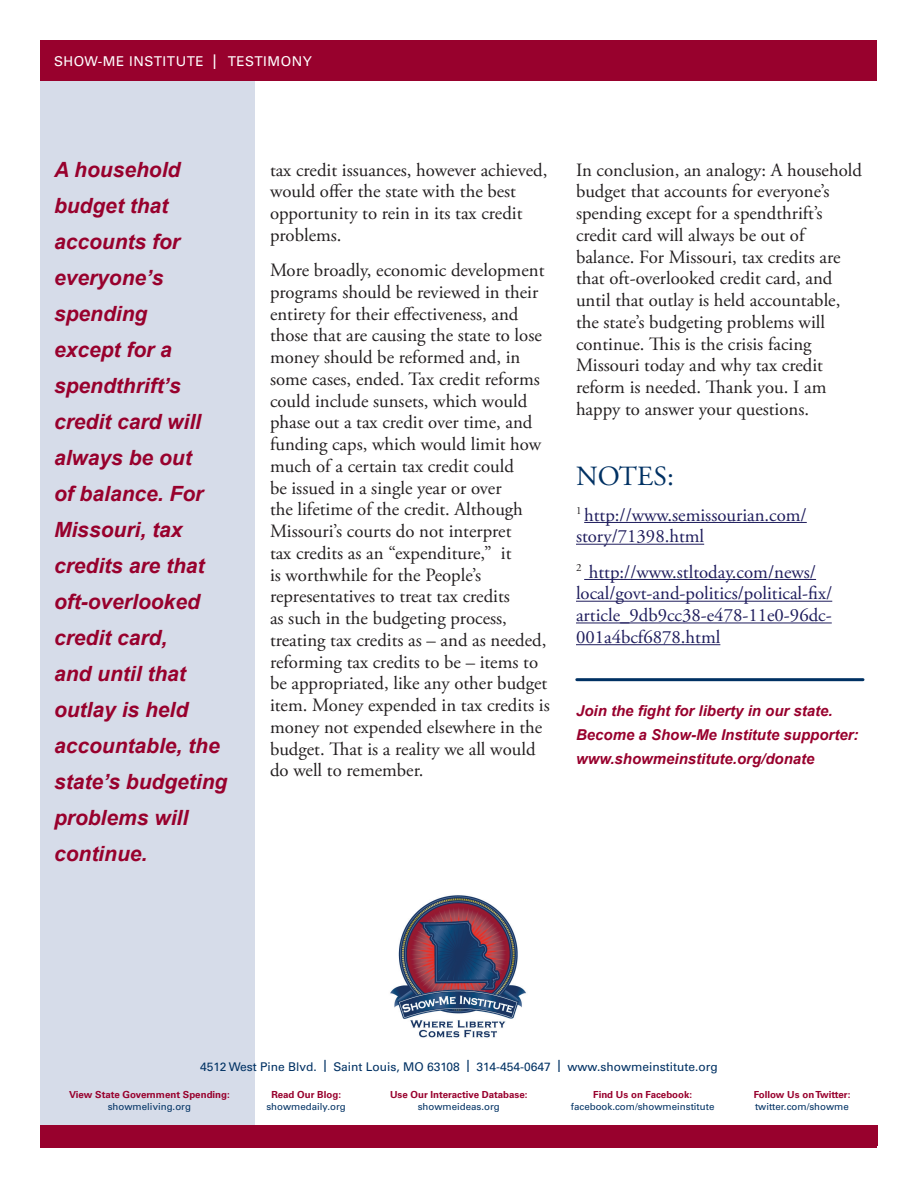
<style>
.page{position:relative;width:918px;height:1188px;background:#fff}
.page>*{position:absolute;margin:0;border:0;box-sizing:border-box;transform-origin:0 0}
.t1{font:27.75px "Adobe Garamond Pro";color:#003163}
.t2{font:italic 700 21px/36px "Arial";color:#98012d}
.t3{font:18.75px/21.8px "Adobe Garamond Pro";color:#231f20}
.t4{font:18.75px/21.8px "Adobe Garamond Pro";color:#1f1d5d}
.t5{font:italic 700 15px/24px "Arial";color:#98012d}
.t6{font:13.5px "Univers";letter-spacing:.04em;color:#fff}
.t7{font:12px "Univers";color:#003163}
.t8{font:700 9.75px "Univers";color:#98012d}
.t9{font:9.75px "Univers";color:#003163}
.s1{font-size:20.25px}
.s2{font-size:16.8px}
</style>
<div class="page">
<div style="left:40px;top:81px;width:215px;height:1046px;background:#d6dce9"></div>
<div style="left:40px;top:40px;width:838px;height:41px;background:#98012d"></div>
<div style="left:40px;top:1127px;width:838px;height:21px;background:#98012d"></div>
<div style="left:40px;top:1126px;width:838px;height:20px;background:#98012d"></div>
<img style="left:390px;top:895px;width:136px;height:143px">
<hr style="left:584px;top:522px;width:223px;height:1px;background:#1f1d5d">
<hr style="left:576px;top:544px;width:128px;height:1px;background:#1f1d5d">
<hr style="left:584px;top:579px;width:232px;height:1px;background:#1f1d5d">
<hr style="left:576px;top:601px;width:256px;height:1px;background:#1f1d5d">
<hr style="left:576px;top:622px;width:256px;height:1px;background:#1f1d5d">
<hr style="left:576px;top:644px;width:144px;height:1px;background:#1f1d5d">
<hr style="left:577px;top:678px;width:286px;height:3px;background:#003163">
<p class="t6" style="left:54px;top:53px;width:259px">SHOW-ME INSTITUTE <span class="s1">I</span> TESTIMONY</p>
<p class="t2" style="left:54px;top:153px;width:175px">A household budget that accounts for everyone’s spending<br>except for a spendthrift’s credit card will always be out<br>of balance. For<br>Missouri, tax credits are that oft-overlooked credit card,<br>and until that outlay is held accountable, the state’s budgeting problems will continue.</p>
<p class="t3" style="left:270px;top:159px;width:279px">tax credit issuances, however achieved, would offer the state with the best opportunity to rein in its tax credit problems.</p>
<p class="t3" style="left:270px;top:260px;width:281px">More broadly, economic development programs should be reviewed in their entirety for their effectiveness, and those that are causing the state to lose money should be reformed and, in some cases, ended. Tax credit reforms could include sunsets, which would phase out a tax credit over time, and funding caps, which would limit how much of a certain tax credit could<br>be issued in a single year or over<br>the lifetime of the credit. Although Missouri’s courts do not interpret<br>tax credits as an “expenditure,” it<br>is worthwhile for the People’s representatives to treat tax credits<br>as such in the budgeting process, treating tax credits as – and as needed, reforming tax credits to be – items to be appropriated, like any other budget item. Money expended in tax credits is money not expended elsewhere in the budget. That is a reality we all would do well to remember.</p>
<p class="t3" style="left:576px;top:159px;width:287px">In conclusion, an analogy: A household budget that accounts for everyone’s spending except for a spendthrift’s credit card will always be out of balance. For Missouri, tax credits are that oft-overlooked credit card, and until that outlay is held accountable, the state’s budgeting problems will continue. This is the crisis facing Missouri today and why tax credit reform is needed. Thank you. I am happy to answer your questions.</p>
<h1 class="t1" style="left:576px;top:460px;width:99px">NOTES:</h1>
<p class="t4" style="left:576px;top:504px;width:232px"><sup>1</sup> http://www.semissourian.com/ story/71398.html</p>
<p class="t4" style="left:576px;top:561px;width:258px"><sup>2</sup> http://www.stltoday.com/news/ local/govt-and-politics/political-fix/ article_9db9cc38-e478-11e0-96dc-001a4bcf6878.html</p>
<p class="t5" style="left:576px;top:699px;width:284px">Join the fight for liberty in our state.<br>Become a Show-Me Institute supporter: www.showmeinstitute.org/donate</p>
<p class="t7" style="left:200px;top:1059px;width:519px">4512 West Pine Blvd. <span class="s2">I</span> Saint Louis, MO 63108 <span class="s2">I</span> 314-454-0647 <span class="s2">I</span> www.showmeinstitute.org</p>
<p class="t8" style="left:69px;top:1089px;width:162px">View State Government Spending:</p>
<p class="t9" style="left:108px;top:1101px;width:85px">showmeliving.org</p>
<p class="t8" style="left:271px;top:1089px;width:71px">Read Our Blog:</p>
<p class="t9" style="left:266px;top:1101px;width:81px">showmedaily.org</p>
<p class="t8" style="left:390px;top:1089px;width:139px">Use Our Interactive Database:</p>
<p class="t9" style="left:418px;top:1101px;width:84px">showmeideas.org</p>
<p class="t8" style="left:593px;top:1089px;width:100px">Find Us on Facebook:</p>
<p class="t9" style="left:571px;top:1101px;width:145px">facebook.com/showmeinstitute</p>
<p class="t8" style="left:754px;top:1089px;width:98px">Follow Us on Twitter:</p>
<p class="t9" style="left:755px;top:1101px;width:95px">twitter.com/showme</p>
</div>
